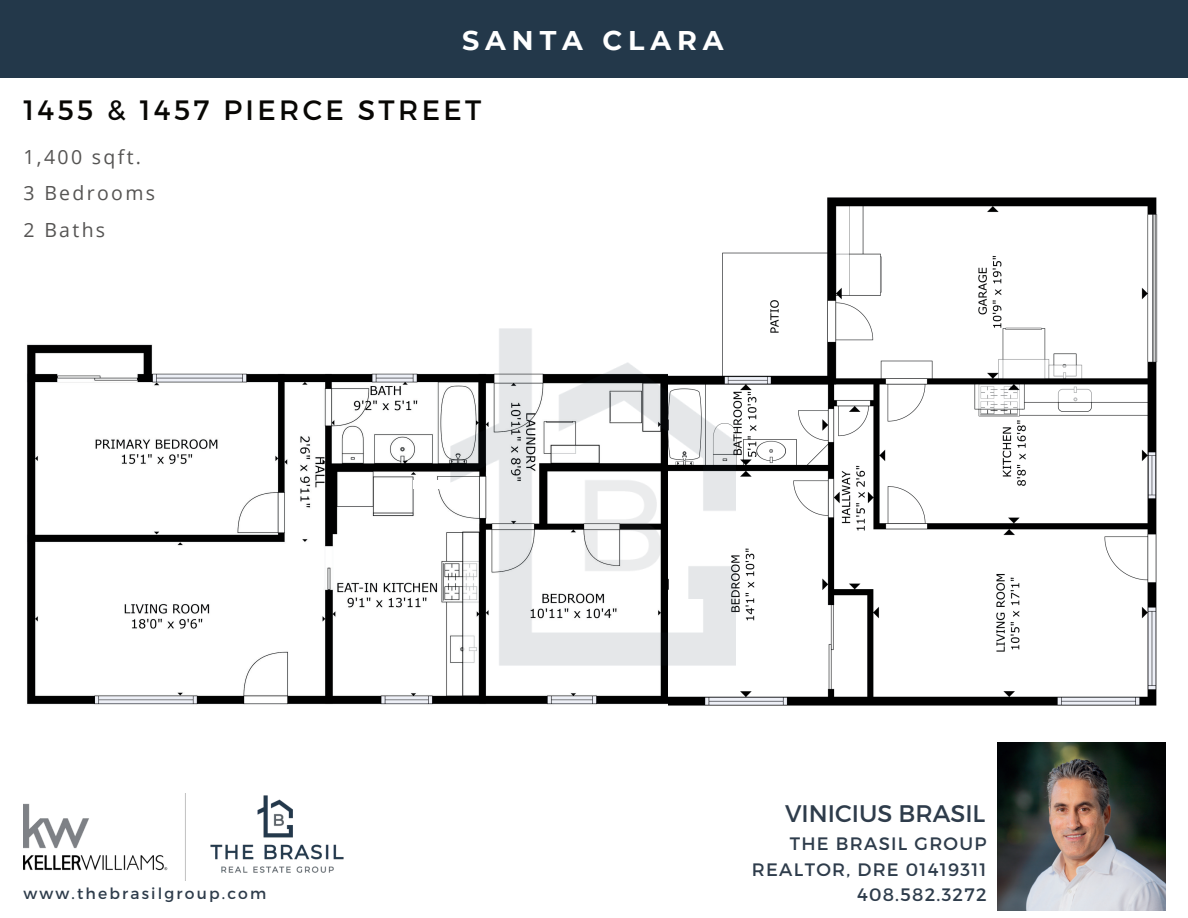
<style>
.page{position:relative;width:1188px;height:918px;background:#fff}
.page>*{position:absolute;margin:0;border:0;box-sizing:border-box;transform-origin:0 0}
.t1{font:28.05px "Montserrat";letter-spacing:.12em;color:#080704}
.t2{font:700 27px "Montserrat";letter-spacing:.22em;color:#fff}
.t3{font:24px "Montserrat";color:#2e3c4b}
.t4{font:19.5px/36.5px "Open Sans";letter-spacing:.12em;color:#555453}
.t5{font:18px/25.2px "Montserrat";letter-spacing:.07em;color:#2e3c4b;text-align:right}
.t6{font:15.6px "Montserrat";letter-spacing:.14em;color:#2e3c4b}
</style>
<div class="page">
<img style="left:23px;top:794px;width:321px;height:86px">
<img style="left:997px;top:742px;width:168px;height:168px">
<div style="left:0;top:0;width:1188px;height:78px;background:#23384a"></div>
<img style="left:27px;top:328px;width:641px;height:377px">
<img style="left:668px;top:197px;width:490px;height:509px">
<img style="left:450px;top:329px;width:285px;height:336px">
<div style="left:413px;top:480px;width:37px;height:8px;background:#fff"></div>
<h2 class="t2" style="left:462px;top:21px;width:263px">SANTA CLARA</h2>
<h1 class="t1" style="left:23px;top:93px;width:459px">1455 &amp; 1457 PIERCE STREET</h1>
<p class="t4" style="left:23px;top:138px;width:133px">1,400 sqft.<br>3 Bedrooms<br>2 Baths</p>
<h3 class="t3" style="left:785px;top:798px;width:202px">VINICIUS BRASIL</h3>
<p class="t5" style="left:752px;top:831px;width:236px">THE BRASIL GROUP<br>REALTOR, DRE 01419311</p>
<p class="t6" style="left:23px;top:884px;width:244px">www.thebrasilgroup.com</p>
<p class="t5" style="left:857px;top:882px;width:131px">408.582.3272</p>
</div>
